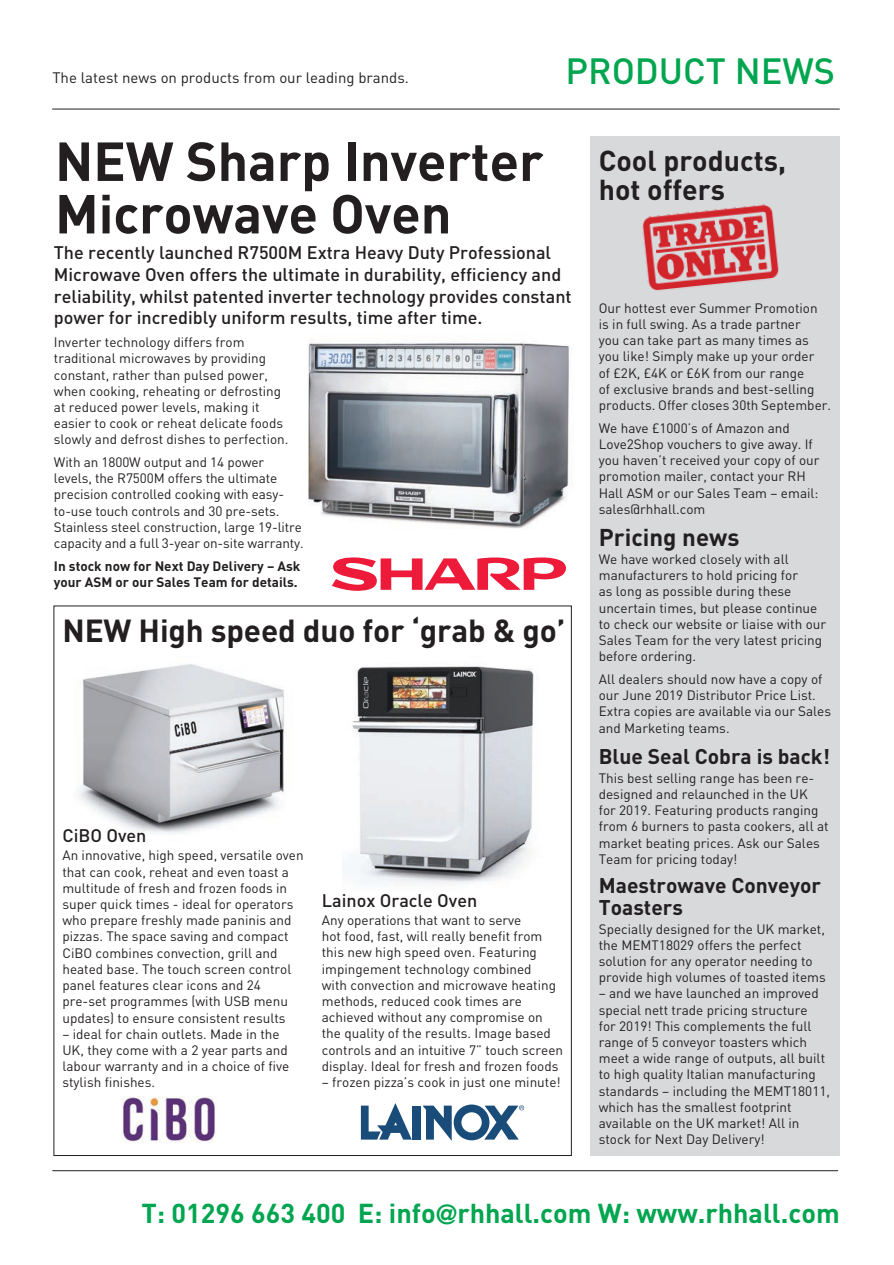
<style>
.page{position:relative;width:894px;height:1265px;background:#fff}
.page>*{position:absolute;margin:0;border:0;box-sizing:border-box;transform-origin:0 0}
.t1{font:700 54px/52.5px "DIN";letter-spacing:-.005em;color:#231f20}
.t2{font:500 36px "DIN";color:#00a54f}
.t3{font:700 31.5px "DIN";letter-spacing:-.005em;color:#231f20}
.t4{font:700 28.5px/28.5px "DIN";color:#231f20}
.t5{font:700 27px "DIN";color:#00a54f}
.t6{font:700 24px "DIN";color:#231f20}
.t7{font:700 21px/22.5px "DIN";color:#231f20}
.t8{font:500 18px/21.6px "DIN";color:#231f20}
.t9{font:15px "DIN";color:#231f20}
.t10{font:13.5px/16.2px "DIN";color:#231f20}
.t11{font:700 13.5px/16.2px "DIN";color:#231f20}
.s1{font-family:"Helvetica Neue"}
</style>
<div class="page">
<img style="left:352px;top:666px;width:182px;height:217px">
<img style="left:79px;top:664px;width:206px;height:170px">
<hr style="left:52px;top:1169px;width:785px;height:1px;background:#231f20">
<div style="left:589px;top:136px;width:250px;height:1019px;background:#d8d9db"></div>
<hr style="left:52px;top:109px;width:787px;height:1px;background:#231f20">
<img style="left:308px;top:339px;width:263px;height:227px">
<svg style="left:331px;top:557px;width:234px;height:34px"></svg>
<div style="left:412px;top:1105px;width:8px;height:34px;background:#194c78"></div>
<svg style="left:422px;top:1104px;width:102px;height:36px"></svg>
<svg style="left:360px;top:1103px;width:51px;height:36px"></svg>
<img style="left:121px;top:1096px;width:94px;height:46px">
<img style="left:642px;top:204px;width:137px;height:87px">
<p class="t9" style="left:52px;top:68px;width:358px">The latest news on products from our leading brands.</p>
<p class="t1" style="left:55px;top:133px;width:489px">NEW Sharp Inverter<br>Microwave Oven</p>
<p class="t2" style="left:565px;top:48px;width:271px">PRODUCT NEWS</p>
<p class="t4" style="left:598px;top:145px;width:189px">Cool products, hot offers</p>
<p class="t8" style="left:54px;top:241px;width:519px">The recently launched R7500M Extra Heavy Duty Professional Microwave Oven offers the ultimate in durability, efficiency and reliability, whilst patented inverter technology provides constant power for incredibly uniform results, time after time.</p>
<p class="t10" style="left:54px;top:334px;width:236px">Inverter technology differs from traditional microwaves by providing constant, rather than pulsed power, when cooking, reheating or defrosting at reduced power levels, making it easier to cook or reheat delicate foods slowly and defrost dishes to perfection.</p>
<p class="t10" style="left:54px;top:453px;width:251px">With an 1800W output and 14 power levels, the R7500M offers the ultimate precision controlled cooking with easy&shy;to-use touch controls and 30 pre-sets.<br>Stainless steel construction, large 19-litre capacity and a full 3-year on-site warranty.</p>
<p class="t11" style="left:54px;top:557px;width:248px">In stock now for Next Day Delivery – Ask your ASM or our Sales Team for details.</p>
<p class="t3" style="left:62px;top:610px;width:504px">NEW High speed duo for ‘grab &amp; go’</p>
<p class="t8" style="left:62px;top:824px;width:85px">CiBO Oven</p>
<p class="t10" style="left:62px;top:847px;width:243px">An innovative, high speed, versatile oven that can cook, reheat and even toast a multitude of fresh and frozen foods in super quick times - ideal for operators who prepare freshly made paninis and pizzas. The space saving and compact CiBO combines convection, grill and heated base. The touch screen control panel features clear icons and 24 pre-set programmes (with USB menu updates) to ensure consistent results</p>
<p class="t10" style="left:62px;top:1025px;width:228px">– ideal for chain outlets. Made in the<br>UK, they come with a 2 year parts and labour warranty and in a choice of five stylish finishes.</p>
<p class="t8" style="left:321px;top:888px;width:157px">Lainox Oracle Oven</p>
<p class="t10" style="left:321px;top:911px;width:243px">Any operations that want to serve<br>hot food, fast, will really benefit from this new high speed oven. Featuring impingement technology combined<br>with convection and microwave heating methods, reduced cook times are achieved without any compromise on the quality of the results. Image based controls and an intuitive 7” touch screen display. Ideal for fresh and frozen foods</p>
<p class="t10" style="left:321px;top:1073px;width:240px">– frozen pizza’s cook in just one minute!</p>
<p class="t10" style="left:598px;top:299px;width:234px">Our hottest ever Summer Promotion is in full swing. As a trade partner<br>you can take part as many times as you like! Simply make up your order<br>of £2K, £4K or £6K from our range<br>of exclusive brands and best-selling products. Offer closes 30th September.</p>
<p class="t10" style="left:598px;top:419px;width:222px">We have £1000’s of Amazon and<br>Love2Shop vouchers to give away. If you haven’t received your copy of our promotion mailer, contact your RH<br>Hall ASM or our Sales Team – email: sales@rhhall.com</p>
<p class="t6" style="left:598px;top:521px;width:142px">Pricing news</p>
<p class="t10" style="left:598px;top:550px;width:229px">We have worked closely with all manufacturers to hold pricing for<br>as long as possible during these uncertain times, but please continue to check our website or liaise with our<br>Sales Team for the very latest pricing before ordering.</p>
<p class="t10" style="left:598px;top:670px;width:234px">All dealers should now have a copy of our June 2019 Distributor Price List.<br>Extra copies are available via our Sales and Marketing teams.</p>
<p class="t7" style="left:598px;top:744px;width:232px">Blue Seal Cobra is back!</p>
<p class="t10" style="left:598px;top:769px;width:231px">This best selling range has been re&shy;designed and relaunched in the UK<br>for 2019. Featuring products ranging from 6 burners to pasta cookers, all at market beating prices. Ask our Sales Team for pricing today!</p>
<p class="t7" style="left:598px;top:872px;width:224px">Maestrowave Conveyor<br>Toasters</p>
<p class="t10" style="left:598px;top:920px;width:228px">Specially designed for the UK market, the MEMT18029 offers the perfect solution for any operator needing to provide high volumes of toasted items</p>
<p class="t10" style="left:598px;top:984px;width:233px">– and we have launched an improved special nett trade pricing structure<br>for 2019! This complements the full range of 5 conveyor toasters which meet a wide range of outputs, all built to high quality Italian manufacturing standards – including the MEMT18011, which has the smallest footprint available on the UK market! All in stock for Next Day Delivery!</p>
<p class="t5" style="left:141px;top:1194px;width:699px">T: 01296 663 400 E: info<span class="s1">@</span>rhhall.com W: www.rhhall.com</p>
</div>
